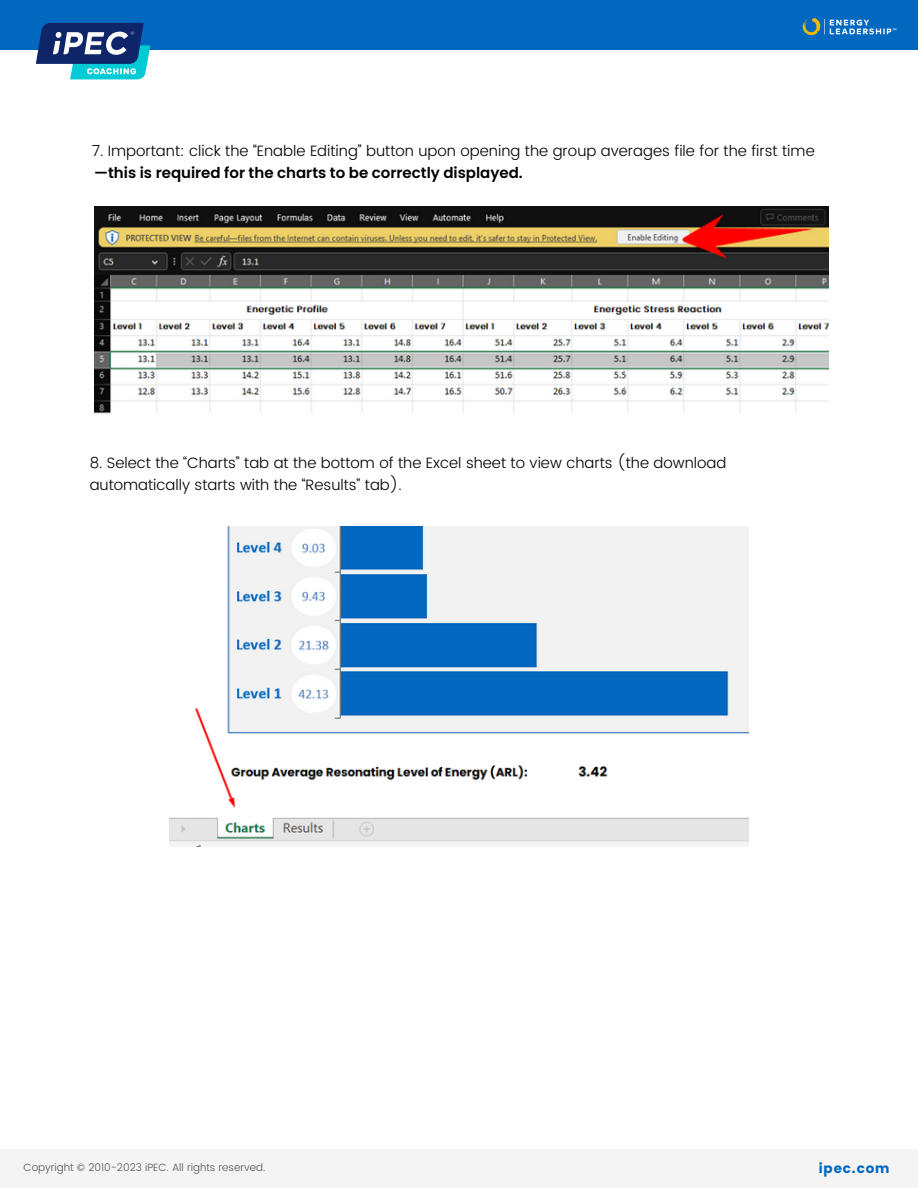
<style>
.page{position:relative;width:918px;height:1188px;background:#fff}
.page>*{position:absolute;margin:0;border:0;box-sizing:border-box;transform-origin:0 0}
.t1{font:300 15px/21.3px "Poppins";color:#000}
.t2{font:600 15px "Poppins";color:#000}
.t3{font:700 13.5px "Poppins";letter-spacing:.07em;color:#0068bf}
.t4{font:300 10.5px "Poppins";color:#545454}
</style>
<div class="page">
<div style="left:0;top:0;width:918px;height:50px;background:#0068bf"></div>
<div style="left:0;top:1149px;width:918px;height:39px;background:#f4f4f4"></div>
<svg style="left:36px;top:23px;width:114px;height:56px"></svg>
<svg style="left:803px;top:18px;width:93px;height:17px"></svg>
<img style="left:94px;top:207px;width:735px;height:207px">
<img style="left:169px;top:526px;width:580px;height:321px">
<p class="t1" style="left:92px;top:140px;width:724px">7. Important: click the “Enable Editing” button upon opening the group averages file for the first time</p>
<p class="t2" style="left:94px;top:163px;width:430px">—this is required for the charts to be correctly displayed.</p>
<p class="t1" style="left:90px;top:453px;width:638px">8. Select the “Charts” tab at the bottom of the Excel sheet to view charts (the download automatically starts with the “Results” tab).</p>
<p class="t4" style="left:23px;top:1161px;width:243px">Copyright © 2010-2023 iPEC. All rights reserved.</p>
<p class="t3" style="left:819px;top:1159px;width:72px">ipec.com</p>
</div>
